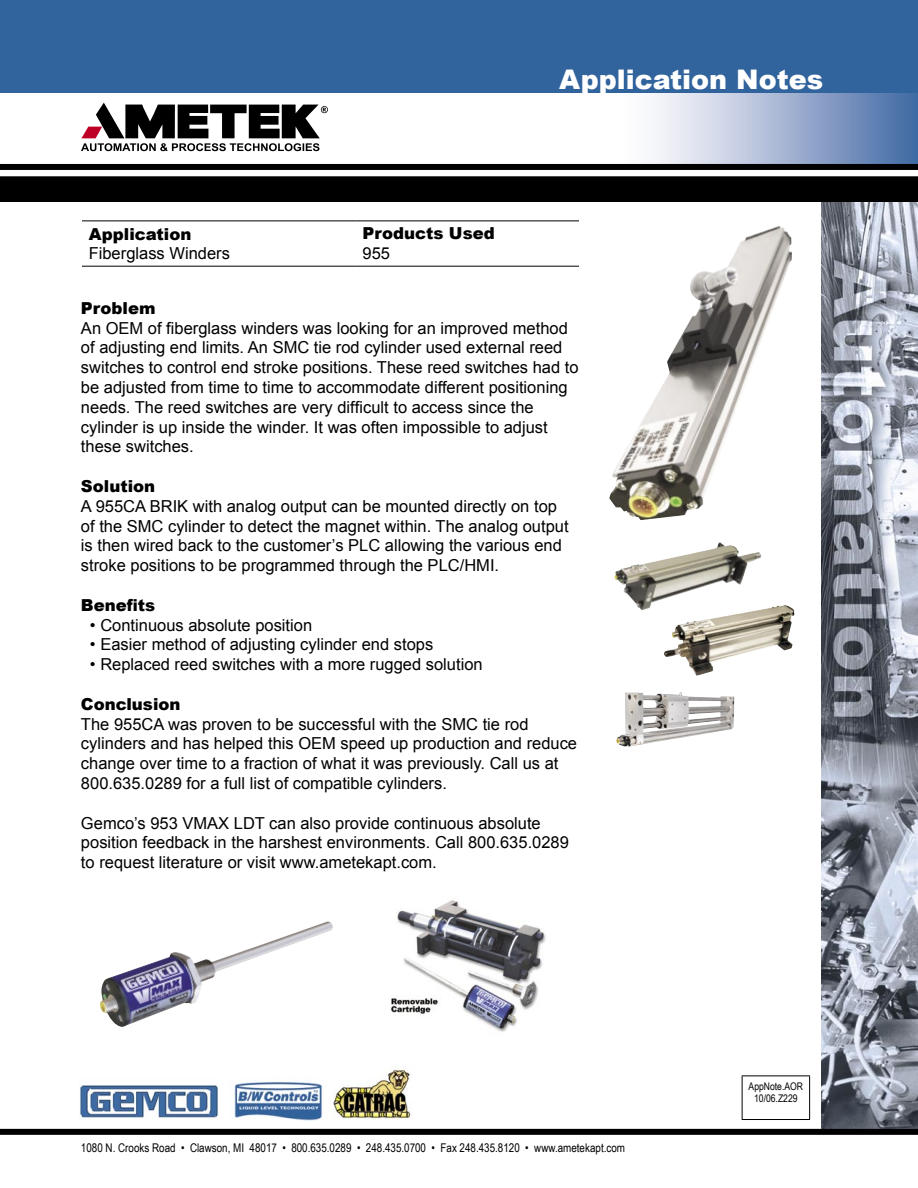
<style>
.page{position:relative;width:918px;height:1188px;background:#fff}
.page>*{position:absolute;margin:0;border:0;box-sizing:border-box;transform-origin:0 0}
.t1{font:900 27px "Arial";color:#fff}
.PageMaker_Defaults_-_2{font:16.5px/19.8px "Arial";color:#000}
.bullet_number_tabs{font:16.5px "Arial";color:#000}
.PageMaker_Defaults_-_2-2{font:900 16.5px "Arial";color:#000}
.t2{font:12px "Arial Narrow";color:#000}
.t3{font:10.5px "Arial Narrow";color:#000}
</style>
<div class="page">
<img style="left:821px;top:202px;width:97px;height:927px">
<div style="left:0;top:1129px;width:918px;height:6px;background:#000"></div>
<div style="left:615px;top:27px;width:303px;height:140px;background:linear-gradient(to right,#fff,#476da6)"></div>
<div style="left:0;top:176px;width:918px;height:26px;background:#000"></div>
<div style="left:0;top:164px;width:918px;height:6px;background:#000"></div>
<div style="left:0;top:0;width:918px;height:93px;background:#31639d"></div>
<img style="left:609px;top:226px;width:183px;height:294px">
<svg style="left:81px;top:103px;width:247px;height:48px"></svg>
<hr style="left:742px;top:1075px;width:68px;height:1px;background:#000">
<hr style="left:742px;top:1076px;width:1px;height:43px;background:#000">
<hr style="left:809px;top:1076px;width:1px;height:43px;background:#000">
<hr style="left:742px;top:1119px;width:68px;height:1px;background:#000">
<img style="left:79px;top:1066px;width:333px;height:54px">
<hr style="left:82px;top:221px;width:274px;height:1px;background:#000">
<hr style="left:356px;top:221px;width:223px;height:1px;background:#000">
<hr style="left:82px;top:266px;width:274px;height:1px;background:#000">
<hr style="left:356px;top:266px;width:223px;height:1px;background:#000">
<img style="left:664px;top:605px;width:131px;height:71px">
<img style="left:614px;top:542px;width:148px;height:69px">
<img style="left:616px;top:692px;width:118px;height:54px">
<img style="left:100px;top:921px;width:233px;height:106px">
<img style="left:391px;top:900px;width:155px;height:132px">
<p class="PageMaker_Defaults_-_2-2" style="left:89px;top:222px;width:104px">Application</p>
<p class="PageMaker_Defaults_-_2" style="left:89px;top:244px;width:143px">Fiberglass Winders</p>
<p class="PageMaker_Defaults_-_2-2" style="left:363px;top:222px;width:134px">Products Used</p>
<p class="PageMaker_Defaults_-_2" style="left:363px;top:244px;width:29px">955</p>
<p class="t1" style="left:559px;top:60px;width:266px">Application Notes</p>
<p class="PageMaker_Defaults_-_2-2" style="left:81px;top:296px;width:76px">Problem</p>
<p class="PageMaker_Defaults_-_2" style="left:81px;top:318px;width:499px">An OEM of fiberglass winders was looking for an improved method of adjusting end limits. An SMC tie rod cylinder used external reed switches to control end stroke positions. These reed switches had to be adjusted from time to time to accommodate different positioning needs. The reed switches are very difficult to access since the cylinder is up inside the winder. It was often impossible to adjust these switches.</p>
<p class="PageMaker_Defaults_-_2-2" style="left:81px;top:474px;width:76px">Solution</p>
<p class="PageMaker_Defaults_-_2" style="left:81px;top:496px;width:489px">A 955CA BRIK with analog output can be mounted directly on top of the SMC cylinder to detect the magnet within. The analog output is then wired back to the customer’s PLC allowing the various end stroke positions to be programmed through the PLC/HMI.</p>
<p class="PageMaker_Defaults_-_2-2" style="left:81px;top:593px;width:76px">Benefits</p>
<p class="bullet_number_tabs" style="left:90px;top:614px;width:224px">• Continuous absolute position</p>
<p class="bullet_number_tabs" style="left:90px;top:634px;width:345px">• Easier method of adjusting cylinder end stops</p>
<p class="bullet_number_tabs" style="left:90px;top:654px;width:394px">• Replaced reed switches with a more rugged solution</p>
<p class="PageMaker_Defaults_-_2-2" style="left:81px;top:692px;width:101px">Conclusion</p>
<p class="PageMaker_Defaults_-_2" style="left:81px;top:714px;width:498px">The 955CA was proven to be successful with the SMC tie rod cylinders and has helped this OEM speed up production and reduce change over time to a fraction of what it was previously. Call us at 800.635.0289 for a full list of compatible cylinders.</p>
<p class="PageMaker_Defaults_-_2" style="left:81px;top:813px;width:489px">Gemco’s 953 VMAX LDT can also provide continuous absolute position feedback in the harshest environments. Call 800.635.0289 to request literature or visit www.ametekapt.com.</p>
<p class="t2" style="left:81px;top:1139px;width:546px">1080 N. Crooks Road • Clawson, MI 48017 • 800.635.0289 • 248.435.0700 • Fax 248.435.8120 • www.ametekapt.com</p>
<p class="t3" style="left:749px;top:1078px;width:56px">AppNote.AOR</p>
<p class="t3" style="left:754px;top:1090px;width:45px">10/06.Z229</p>
</div>
